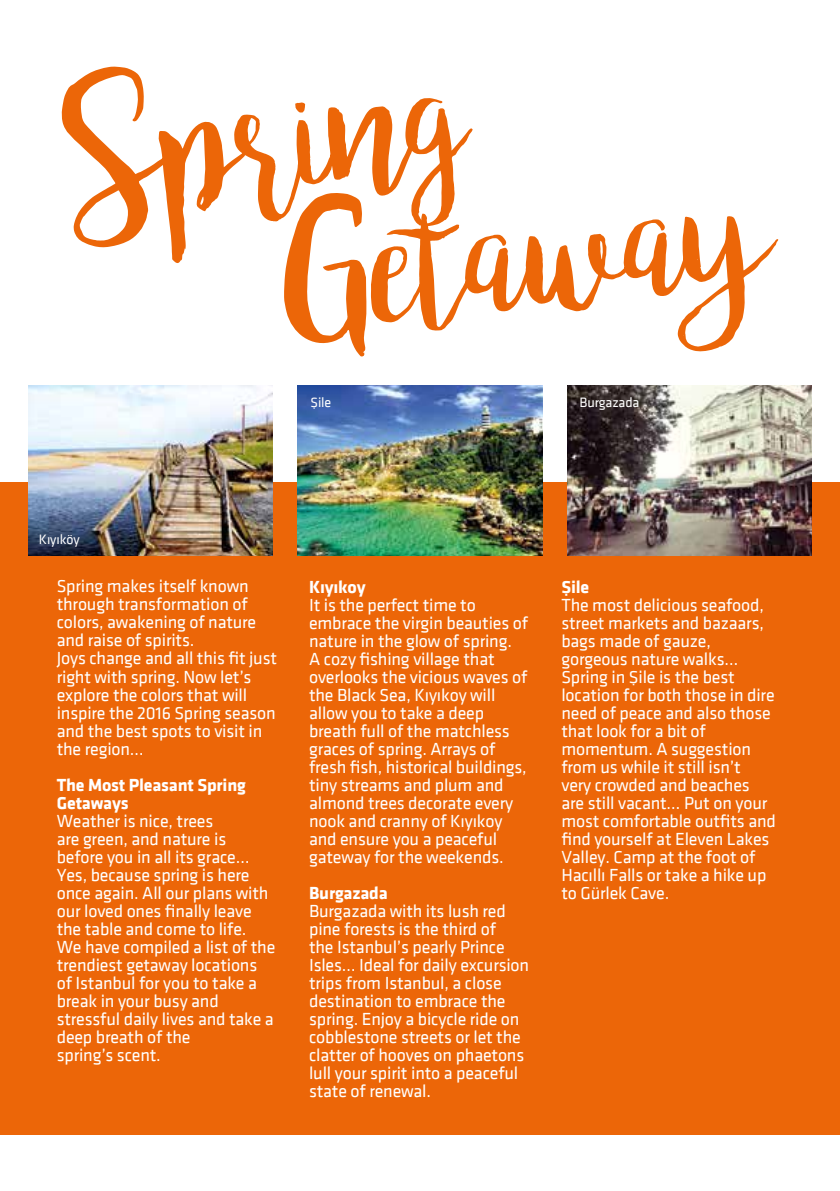
<style>
.page{position:relative;width:840px;height:1191px;background:#fff}
.page>*{position:absolute;margin:0;border:0;box-sizing:border-box;transform-origin:0 0}
.t1{font:18px/18px "Klavika Dot";letter-spacing:-.01em;color:#fff}
.t2{font:700 18px/18px "Klavika Dot";letter-spacing:-.01em;color:#fff}
.t3{font:14px "Klavika Dot";letter-spacing:-.01em;color:#fff}
</style>
<div class="page">
<div style="left:0;top:482px;width:839px;height:652px;background:#ec6608"></div>
<img style="left:28px;top:385px;width:244px;height:170px">
<img style="left:298px;top:385px;width:243px;height:170px">
<img style="left:567px;top:385px;width:244px;height:170px">
<svg style="left:61px;top:66px;width:411px;height:197px"></svg>
<svg style="left:284px;top:193px;width:493px;height:164px"></svg>
<p class="t3" style="left:310px;top:395px;width:22px">Şile</p>
<p class="t3" style="left:579px;top:395px;width:61px">Burgazada</p>
<p class="t3" style="left:39px;top:532px;width:42px">Kıyıköy</p>
<p class="t1" style="left:57px;top:578px;width:222px">Spring makes itself known through transformation of colors, awakening of nature and raise of spirits.<br>Joys change and all this fit just right with spring. Now let’s explore the colors that will inspire the 2016 Spring season and the best spots to visit in the region…</p>
<p class="t2" style="left:57px;top:775px;width:190px">The Most Pleasant Spring<br>Getaways</p>
<p class="t1" style="left:57px;top:812px;width:220px">Weather is nice, trees<br>are green, and nature is before you in all its grace…<br>Yes, because spring is here once again. All our plans with our loved ones finally leave the table and come to life.<br>We have compiled a list of the trendiest getaway locations of Istanbul for you to take a break in your busy and stressful daily lives and take a deep breath of the<br>spring’s scent.</p>
<p class="t2" style="left:309px;top:577px;width:58px">Kıyıkoy</p>
<p class="t1" style="left:309px;top:596px;width:220px">It is the perfect time to embrace the virgin beauties of nature in the glow of spring.<br>A cozy fishing village that overlooks the vicious waves of the Black Sea, Kıyıkoy will allow you to take a deep breath full of the matchless graces of spring. Arrays of fresh fish, historical buildings, tiny streams and plum and almond trees decorate every nook and cranny of Kıyıkoy and ensure you a peaceful gateway for the weekends.</p>
<p class="t2" style="left:309px;top:883px;width:80px">Burgazada</p>
<p class="t1" style="left:309px;top:902px;width:221px">Burgazada with its lush red pine forests is the third of<br>the Istanbul’s pearly Prince<br>Isles… Ideal for daily excursion trips from Istanbul, a close destination to embrace the spring. Enjoy a bicycle ride on cobblestone streets or let the clatter of hooves on phaetons lull your spirit into a peaceful state of renewal.</p>
<p class="t2" style="left:561px;top:577px;width:29px">Şile</p>
<p class="t1" style="left:561px;top:596px;width:216px">The most delicious seafood, street markets and bazaars, bags made of gauze, gorgeous nature walks…<br>Spring in Şile is the best location for both those in dire need of peace and also those that look for a bit of momentum. A suggestion from us while it still isn’t<br>very crowded and beaches are still vacant… Put on your most comfortable outfits and find yourself at Eleven Lakes<br>Valley. Camp at the foot of<br>Hacıllı Falls or take a hike up to Gürlek Cave.</p>
</div>
